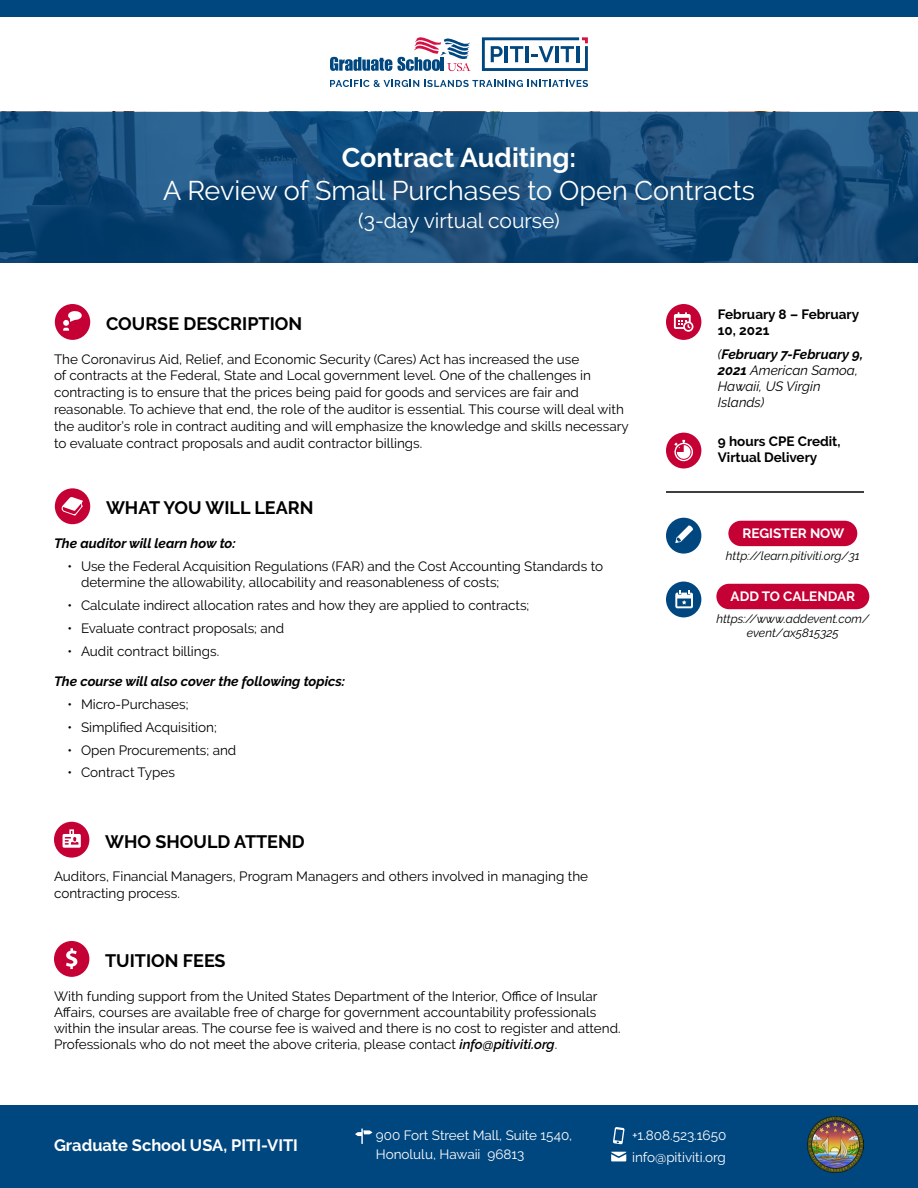
<style>
.page{position:relative;width:918px;height:1188px;background:#fff}
.page>*{position:absolute;margin:0;border:0;box-sizing:border-box;transform-origin:0 0}
.t1{font:27px "Raleway";color:#fff}
.t2{font:700 27px "Raleway";color:#fff}
.t3{font:21px "Raleway";color:#fff}
.t4{font:700 18px "Raleway";color:#000}
.t5{font:700 16.5px "Raleway";color:#fff}
.t6{font:13.5px/16.8px "Raleway";color:#000}
.t7{font:13.5px/22.2px "Raleway";color:#fff}
.t8{font:italic 700 13.5px "Raleway";color:#000}
.t9{font:italic 13.5px/16.2px "Raleway";color:#000}
.t10{font:700 13.5px/16.2px "Raleway";color:#000}
.t11{font:700 13.5px "Raleway";color:#fff}
.t12{font:italic 12px/14.4px "Raleway";color:#000;text-align:center}
.s1{font-weight:600;font-style:italic}
.s2{font-weight:700}
</style>
<div class="page">
<div style="left:0;top:1106px;width:918px;height:82px;background:#004780"></div>
<svg style="left:330px;top:37px;width:141px;height:34px"></svg>
<svg style="left:482px;top:37px;width:106px;height:34px"></svg>
<svg style="left:330px;top:80px;width:258px;height:7px"></svg>
<div style="left:0;top:0;width:918px;height:16px;background:#004780"></div>
<svg style="left:0;top:112px;width:918px;height:150px;background:#174d7b"></svg>
<div style="left:666px;top:304px;width:35px;height:36px;background:#c50035;border-radius:50%"></div>
<div style="left:666px;top:433px;width:35px;height:35px;background:#c50035;border-radius:50%"></div>
<div style="left:55px;top:304px;width:35px;height:36px;background:#c50035;border-radius:50%"></div>
<div style="left:55px;top:488px;width:35px;height:36px;background:#c50035;border-radius:50%"></div>
<div style="left:54px;top:822px;width:35px;height:36px;background:#c50035;border-radius:50%"></div>
<div style="left:54px;top:941px;width:35px;height:36px;background:#c50035;border-radius:50%"></div>
<svg style="left:355px;top:1129px;width:17px;height:15px"></svg>
<svg style="left:613px;top:1127px;width:12px;height:17px"></svg>
<svg style="left:611px;top:1152px;width:16px;height:9px"></svg>
<svg style="left:674px;top:312px;width:20px;height:20px"></svg>
<svg style="left:674px;top:440px;width:19px;height:22px"></svg>
<img style="left:808px;top:1117px;width:56px;height:55px">
<svg style="left:63px;top:311px;width:19px;height:20px"></svg>
<svg style="left:62px;top:497px;width:21px;height:19px"></svg>
<svg style="left:63px;top:829px;width:18px;height:19px"></svg>
<hr style="left:666px;top:491px;width:198px;height:2px;background:#000">
<div style="left:666px;top:582px;width:35px;height:35px;background:#004780;border-radius:50%"></div>
<div style="left:666px;top:518px;width:35px;height:36px;background:#004780;border-radius:50%"></div>
<div style="left:716px;top:584px;width:153px;height:25px;background:#c50035;border-radius:13px"></div>
<div style="left:728px;top:521px;width:129px;height:25px;background:#c50035;border-radius:13px"></div>
<svg style="left:675px;top:591px;width:18px;height:17px"></svg>
<svg style="left:675px;top:525px;width:18px;height:18px"></svg>
<svg style="left:66px;top:948px;width:11px;height:21px"></svg>
<h1 class="t2" style="left:342px;top:143px;width:236px">Contract Auditing:</h1>
<h1 class="t1" style="left:163px;top:175px;width:593px">A Review of Small Purchases to Open Contracts</h1>
<h2 class="t3" style="left:358px;top:208px;width:203px">(3-day virtual course)</h2>
<h3 class="t4" style="left:106px;top:314px;width:198px">COURSE DESCRIPTION</h3>
<p class="t6" style="left:54px;top:350px;width:576px">The Coronavirus Aid, Relief, and Economic Security (Cares) Act has increased the use<br>of contracts at the Federal, State and Local government level. One of the challenges in contracting is to ensure that the prices being paid for goods and services are fair and reasonable. To achieve that end, the role of the auditor is essential. This course will deal with the auditor’s role in contract auditing and will emphasize the knowledge and skills necessary to evaluate contract proposals and audit contractor billings.</p>
<h3 class="t4" style="left:106px;top:498px;width:209px">WHAT YOU WILL LEARN</h3>
<p class="t8" style="left:54px;top:535px;width:183px">The auditor will learn how to:</p>
<p class="t6" style="left:81px;top:558px;width:524px;line-height:16.2px;text-indent:-14px">• Use the Federal Acquisition Regulations (FAR) and the Cost Accounting Standards to determine the allowability, allocability and reasonableness of costs;</p>
<p class="t6" style="left:68px;top:597px;width:463px">• Calculate indirect allocation rates and how they are applied to contracts;</p>
<p class="t6" style="left:68px;top:620px;width:218px">• Evaluate contract proposals; and</p>
<p class="t6" style="left:68px;top:643px;width:153px">• Audit contract billings.</p>
<p class="t8" style="left:54px;top:673px;width:293px">The course will also cover the following topics:</p>
<p class="t6" style="left:68px;top:695px;width:123px">• Micro-Purchases;</p>
<p class="t6" style="left:68px;top:718px;width:151px">• Simplified Acquisition;</p>
<p class="t6" style="left:68px;top:741px;width:170px">• Open Procurements; and</p>
<p class="t6" style="left:68px;top:764px;width:109px">• Contract Types</p>
<h3 class="t4" style="left:105px;top:831px;width:201px">WHO SHOULD ATTEND</h3>
<p class="t6" style="left:54px;top:868px;width:536px">Auditors, Financial Managers, Program Managers and others involved in managing the contracting process.</p>
<h3 class="t4" style="left:105px;top:951px;width:122px">TUITION FEES</h3>
<p class="t6" style="left:54px;top:988px;width:568px;line-height:16.2px">With funding support from the United States Department of the Interior, Office of Insular Affairs, courses are available free of charge for government accountability professionals within the insular areas. The course fee is waived and there is no cost to register and attend.<br>Professionals who do not meet the above criteria, please contact <span class="s1">info@pitiviti.org</span>.</p>
<p class="t10" style="left:718px;top:306px;width:143px">February 8 – February</p>
<p class="t10" style="left:718px;top:323px;width:53px">10, 2021</p>
<p class="t9" style="left:718px;top:346px;width:147px">(<span class="s2">February 7-February 9,<br>2021</span> American Samoa,<br>Hawaii, US Virgin<br>Islands)</p>
<p class="t10" style="left:718px;top:433px;width:124px">9 hours CPE Credit,<br>Virtual Delivery</p>
<p class="t11" style="left:743px;top:526px;width:103px">REGISTER NOW</p>
<p class="t12" style="left:726px;top:548px;width:135px">http://learn.pitiviti.org/31</p>
<p class="t11" style="left:731px;top:589px;width:126px">ADD TO CALENDAR</p>
<p class="t12" style="left:716px;top:611px;width:154px">https://www.addevent.com/ event/ax5815325</p>
<p class="t5" style="left:54px;top:1136px;width:246px">Graduate School USA, PITI-VITI</p>
<p class="t7" style="left:376px;top:1125px;width:198px;line-height:19.2px">900 Fort Street Mall, Suite 1540,<br>Honolulu, Hawaii 96813</p>
<p class="t7" style="left:632px;top:1124px;width:96px">+1.808.523.1650 info@pitiviti.org</p>
</div>
